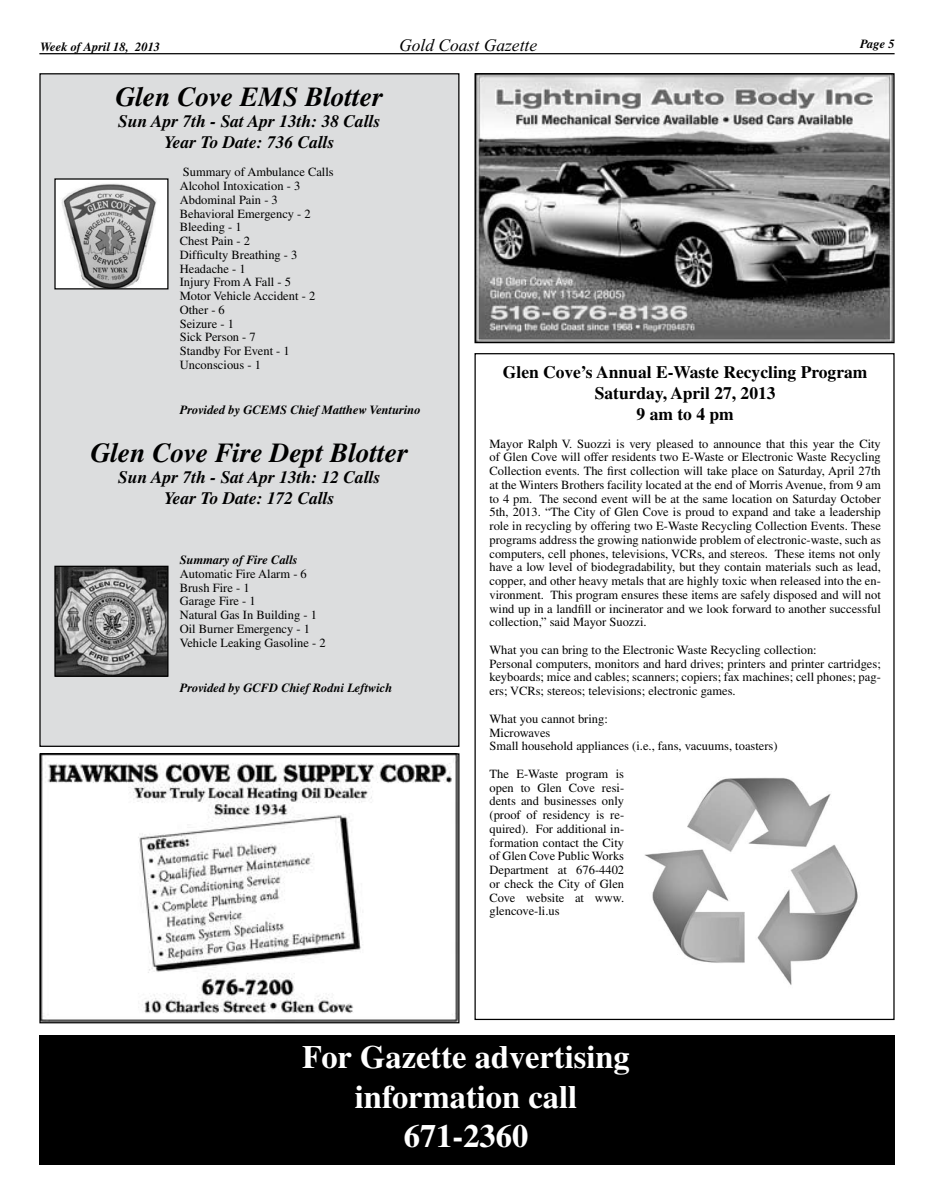
<style>
.page{position:relative;width:934px;height:1204px;background:#fff}
.page>*{position:absolute;margin:0;border:0;box-sizing:border-box;transform-origin:0 0}
.t1{font:700 32.5px/39px "Times";color:#fff;text-align:center}
.t2{font:italic 700 27.5px "Times";color:#000}
.t3{font:italic 700 17.5px/21px "Times";color:#000;text-align:center}
.t4{font:700 17.5px/21px "Times";color:#000;text-align:center}
.t5{font:italic 17.5px "Times New Roman";color:#000}
.t6{font:12.5px/13.8px "Times";color:#000}
.t7{font:italic 700 12.5px "Times";color:#000}
</style>
<div class="page">
<hr style="left:39px;top:53px;width:855px;height:1px;background:#000">
<div style="left:40px;top:74px;width:419px;height:672px;background:#dcddde"></div>
<img style="left:56px;top:568px;width:110px;height:107px">
<div style="left:54px;top:566px;width:114px;height:111px;border:1px solid #000"></div>
<img style="left:56px;top:180px;width:110px;height:107px">
<div style="left:39px;top:1035px;width:855px;height:129px;background:#000"></div>
<img style="left:476px;top:75px;width:416px;height:266px">
<div style="left:474px;top:73px;width:420px;height:270px;border:1px solid #000"></div>
<img style="left:41px;top:755px;width:416px;height:266px">
<div style="left:39px;top:753px;width:420px;height:270px;border:1px solid #000"></div>
<img style="left:644px;top:777px;width:214px;height:208px">
<p class="t7" style="left:40px;top:42px;width:121px">Week of April 18, 2013</p>
<h3 class="t5" style="left:399px;top:39px;width:140px">Gold Coast Gazette</h3>
<p class="t7" style="left:860px;top:39px;width:36px">Page 5</p>
<h2 class="t2" style="left:116px;top:86px;width:269px">Glen Cove EMS Blotter</h2>
<h3 class="t3" style="left:118px;top:112px;width:264px">Sun Apr 7th - Sat Apr 13th: 38 Calls<br>Year To Date: 736 Calls</h3>
<p class="t6" style="left:180px;top:166px;width:155px">Summary of Ambulance Calls<br>Alcohol Intoxication - 3<br>Abdominal Pain - 3<br>Behavioral Emergency - 2<br>Bleeding - 1<br>Chest Pain - 2<br>Difficulty Breathing - 3<br>Headache - 1<br>Injury From A Fall - 5<br>Motor Vehicle Accident - 2<br>Other - 6<br>Seizure - 1<br>Sick Person - 7<br>Standby For Event - 1<br>Unconscious - 1</p>
<p class="t7" style="left:180px;top:405px;width:242px">Provided by GCEMS Chief Matthew Venturino</p>
<h2 class="t2" style="left:91px;top:443px;width:319px">Glen Cove Fire Dept Blotter</h2>
<h3 class="t3" style="left:118px;top:468px;width:264px">Sun Apr 7th - Sat Apr 13th: 12 Calls<br>Year To Date: 172 Calls</h3>
<h3 class="t4" style="left:503px;top:363px;width:366px">Glen Cove’s Annual E-Waste Recycling Program<br>Saturday, April 27, 2013<br>9 am to 4 pm</h3>
<p class="t6" style="left:489px;top:438px;width:393px;text-align:justify">Mayor Ralph V. Suozzi is very pleased to announce that this year the City of Glen Cove will offer residents two E-Waste or Electronic Waste Recycling Collection events. The first collection will take place on Saturday, April 27th at the Winters Brothers facility located at the end of Morris Avenue, from 9 am to 4 pm. The second event will be at the same location on Saturday October 5th, 2013. “The City of Glen Cove is proud to expand and take a leadership role in recycling by offering two E-Waste Recycling Collection Events. These programs address the growing nationwide problem of electronic-waste, such as computers, cell phones, televisions, VCRs, and stereos. These items not only have a low level of biodegradability, but they contain materials such as lead, copper, and other heavy metals that are highly toxic when released into the en&shy;vironment. This program ensures these items are safely disposed and will not wind up in a landfill or incinerator and we look forward to another successful collection,” said Mayor Suozzi.</p>
<p class="t6" style="left:489px;top:644px;width:393px">What you can bring to the Electronic Waste Recycling collection:<br>Personal computers, monitors and hard drives; printers and printer cartridges; keyboards; mice and cables; scanners; copiers; fax machines; cell phones; pag&shy;ers; VCRs; stereos; televisions; electronic games.</p>
<p class="t6" style="left:489px;top:713px;width:290px">What you cannot bring:<br>Microwaves<br>Small household appliances (i.e., fans, vacuums, toasters)</p>
<p class="t6" style="left:489px;top:768px;width:136px;text-align:justify">The E-Waste program is open to Glen Cove resi&shy;dents and businesses only (proof of residency is re&shy;quired). For additional in&shy;formation contact the City of Glen Cove Public Works Department at 676-4402 or check the City of Glen Cove website at www. glencove-li.us</p>
<p class="t7" style="left:180px;top:555px;width:119px">Summary of Fire Calls</p>
<p class="t6" style="left:180px;top:568px;width:147px">Automatic Fire Alarm - 6<br>Brush Fire - 1<br>Garage Fire - 1<br>Natural Gas In Building - 1<br>Oil Burner Emergency - 1<br>Vehicle Leaking Gasoline - 2</p>
<p class="t7" style="left:180px;top:683px;width:214px">Provided by GCFD Chief Rodni Leftwich</p>
<h1 class="t1" style="left:302px;top:1041px;width:329px">For Gazette advertising information call<br>671-2360</h1>
</div>
